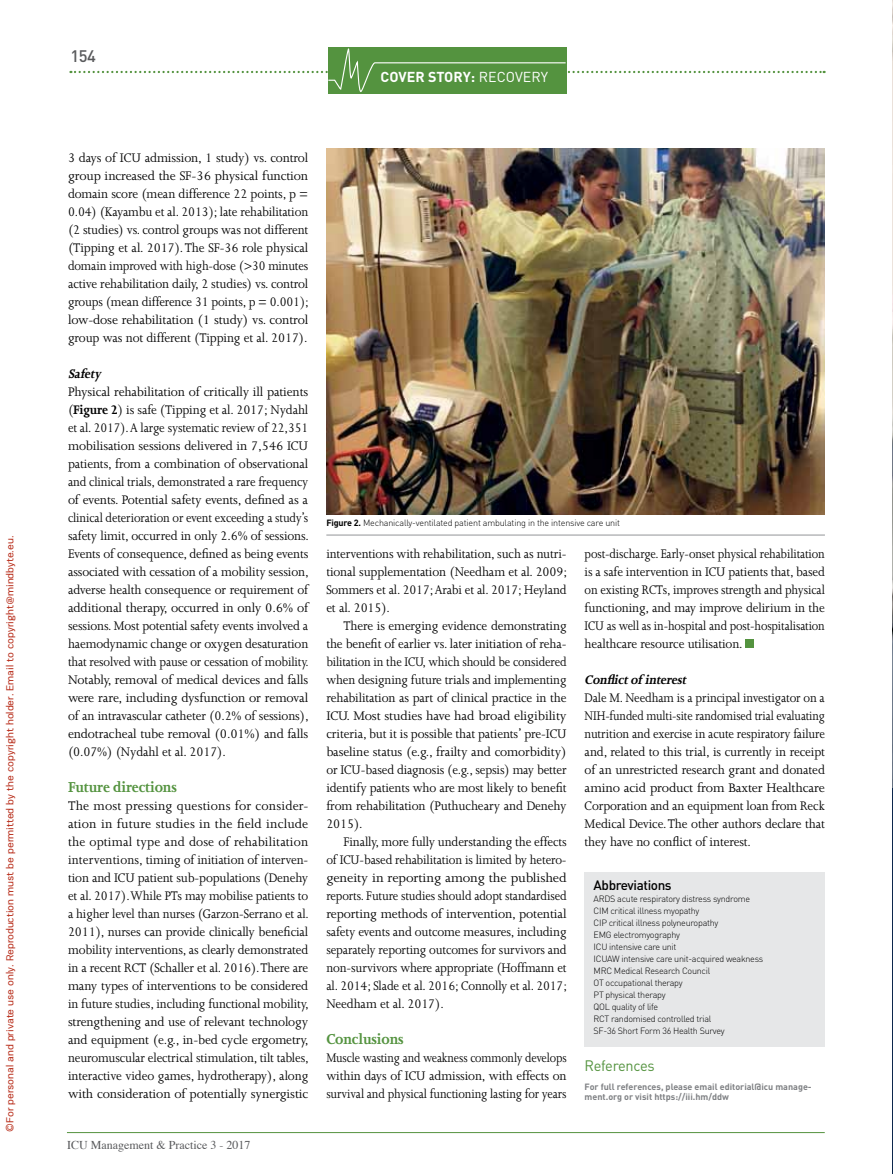
<style>
.page{position:relative;width:893px;height:1174px;background:#fff}
.page>*{position:absolute;margin:0;border:0;box-sizing:border-box;transform-origin:0 0}
.t1{font:700 16.5px "Joanna";letter-spacing:-.01em;color:#54933f;scale:.95 1}
.t2{font:500 16.5px "DIN";color:#58595b}
.t3{font:15px "DIN Pro";letter-spacing:-.02em;color:#54933f}
.t4{font:14.25px/18px "Joanna";letter-spacing:-.01em;color:#000;text-align:justify}
.t5{font:14.25px/18px "Joanna";letter-spacing:-.01em;color:#000;text-align:justify;scale:.94 1}
.t6{font:14.25px/18px "Joanna";letter-spacing:-.01em;color:#000;text-align:justify;scale:.95 1}
.t7{font:14.25px/18px "Joanna";letter-spacing:-.01em;color:#000;text-align:justify;scale:.92 1}
.t8{font:14.25px/18px "Joanna";letter-spacing:-.01em;color:#000;text-align:justify;scale:.9 1}
.t9{font:14.25px/18px "Joanna";letter-spacing:-.01em;color:#000;text-align:justify;scale:.88 1}
.t10{font:italic 700 14.25px "Joanna";color:#000;scale:.95 1}
.t11{font:700 14.25px "DIN";color:#fff}
.t12{font:500 13.5px "DIN Pro";letter-spacing:-.03em;color:#000}
.t13{font:12px "Times";color:#58595b}
.t14{font:10.5px "PRC Fidelity";color:#b82e1b}
.t15{font:300 9px/12px "DIN Pro";letter-spacing:-.03em;color:#000}
.t16{font:700 9px/10.5px "DIN";color:#7e8083}
.s1{font-weight:400}
.s2{font-weight:700}
</style>
<div class="page">
<hr style="left:67px;top:1132px;width:758px;height:1px;background:#54933f">
<div style="left:328px;top:48px;width:238px;height:46px;background:#54933f"></div>
<svg style="left:70px;top:47px;width:755px;height:46px"></svg>
<div style="left:745px;top:639px;width:9px;height:9px;background:#54933f"></div>
<img style="left:326px;top:149px;width:499px;height:365px">
<div style="left:585px;top:872px;width:240px;height:174px;background:#e6e7e8"></div>
<hr style="left:326px;top:534px;width:499px;height:1px;background:#939598">
<img style="left:892px;top:1px;width:1px;height:787px">
<hr style="left:892px;top:788px;width:1px;height:386px;background:#0c274c">
<p class="t14" style="left:4px;top:1131px;width:597px;rotate:-90deg">©For personal and private use only. Reproduction must be permitted by the copyright holder. Email to copyright@mindbyte.eu.</p>
<p class="t2" style="left:71px;top:46px;width:27px">154</p>
<p class="t11" style="left:381px;top:68px;width:169px">COVER STORY: <span class="s1">RECOVERY</span></p>
<p class="t4" style="left:68px;top:149px;width:242px">3 days of ICU admission, 1 study) vs. control group increased the SF-36 physical function domain score (mean difference 22 points, p = 0.04) (Kayambu et al. 2013); late rehabilitation (2 studies) vs. control groups was not different (Tipping et al. 2017). The SF-36 role physical domain improved with high-dose (&gt;30 minutes active rehabilitation daily, 2 studies) vs. control groups (mean difference 31 points, p = 0.001); low-dose rehabilitation (1 study) vs. control group was not different (Tipping et al. 2017).</p>
<p class="t10" style="left:68px;top:366px;width:39px">Safety</p>
<p class="t4" style="left:68px;top:383px;width:242px">Physical rehabilitation of critically ill patients (<span class="s2">Figure 2</span>) is safe (Tipping et al. 2017; Nydahl et al. 2017). A large systematic review of 22,351 mobilisation sessions delivered in 7,546 ICU patients, from a combination of observational and clinical trials, demonstrated a rare frequency of events. Potential safety events, defined as a clinical deterioration or event exceeding a study’s safety limit, occurred in only 2.6% of sessions.<br>Events of consequence, defined as being events associated with cessation of a mobility session, adverse health consequence or requirement of additional therapy, occurred in only 0.6% of sessions. Most potential safety events involved a haemodynamic change or oxygen desaturation that resolved with pause or cessation of mobility.<br>Notably, removal of medical devices and falls were rare, including dysfunction or removal of an intravascular catheter (0.2% of sessions), endotracheal tube removal (0.01%) and falls (0.07%) (Nydahl et al. 2017).</p>
<p class="t1" style="left:68px;top:778px;width:116px">Future directions</p>
<p class="t4" style="left:68px;top:797px;width:242px">The most pressing questions for consider&shy;ation in future studies in the field include the optimal type and dose of rehabilitation interventions, timing of initiation of interven&shy;tion and ICU patient sub-populations (Denehy et al. 2017). While PTs may mobilise patients to a higher level than nurses (Garzon-Serrano et al.<br>2011), nurses can provide clinically beneficial mobility interventions, as clearly demonstrated in a recent RCT (Schaller et al. 2016). There are many types of interventions to be considered in future studies, including functional mobility, strengthening and use of relevant technology and equipment (e.g., in-bed cycle ergometry, neuromuscular electrical stimulation, tilt tables, interactive video games, hydrotherapy), along with consideration of potentially synergistic</p>
<p class="t13" style="left:67px;top:1134px;width:185px">ICU Management &amp; Practice 3 - 2017</p>
<p class="t15" style="left:326px;top:516px;width:295px"><span class="s2">Figure 2.</span> Mechanically-ventilated patient ambulating in the intensive care unit</p>
<p class="t5" style="left:326px;top:545px;width:258px">interventions with rehabilitation, such as nutri&shy;tional supplementation (Needham et al. 2009; Sommers et al. 2017; Arabi et al. 2017; Heyland et al. 2015).</p>
<p class="t6" style="left:326px;top:617px;width:254px;text-indent:17px">There is emerging evidence demonstrating the benefit of earlier vs. later initiation of reha&shy;bilitation in the ICU, which should be considered when designing future trials and implementing rehabilitation as part of clinical practice in the ICU. Most studies have had broad eligibility criteria, but it is possible that patients’ pre-ICU baseline status (e.g., frailty and comorbidity) or ICU-based diagnosis (e.g., sepsis) may better identify patients who are most likely to benefit from rehabilitation (Puthucheary and Denehy 2015).</p>
<p class="t5" style="left:326px;top:833px;width:258px;text-indent:17px">Finally, more fully understanding the effects of ICU-based rehabilitation is limited by hetero&shy;geneity in reporting among the published reports. Future studies should adopt standardised reporting methods of intervention, potential safety events and outcome measures, including separately reporting outcomes for survivors and non-survivors where appropriate (Hoffmann et al. 2014; Slade et al. 2016; Connolly et al. 2017; Needham et al. 2017).</p>
<p class="t1" style="left:326px;top:1030px;width:83px">Conclusions</p>
<p class="t9" style="left:326px;top:1049px;width:275px">Muscle wasting and weakness commonly develops within days of ICU admission, with effects on survival and physical functioning lasting for years</p>
<p class="t8" style="left:585px;top:545px;width:269px">post-discharge. Early-onset physical rehabilitation is a safe intervention in ICU patients that, based on existing RCTs, improves strength and physical functioning, and may improve delirium in the ICU as well as in-hospital and post-hospitalisation healthcare resource utilisation.</p>
<p class="t10" style="left:585px;top:672px;width:111px">Conflictof interest</p>
<p class="t7" style="left:585px;top:689px;width:263px">Dale M. Needham is a principal investigator on a NIH-funded multi-site randomised trial evaluating nutrition and exercise in acute respiratory failure and, related to this trial, is currently in receipt of an unrestricted research grant and donated amino acid product from Baxter Healthcare Corporation and an equipment loan from Reck Medical Device. The other authors declare that they have no conflict of interest.</p>
<p class="t12" style="left:594px;top:876px;width:80px">Abbreviations</p>
<p class="t15" style="left:594px;top:892px;width:171px">ARDS acute respiratory distress syndrome<br>CIM critical illness myopathy<br>CIP critical illness polyneuropathy<br>EMG electromyography<br>ICU intensive care unit<br>ICUAW intensive care unit-acquired weakness<br>MRC Medical Research Council<br>OT occupational therapy<br>PT physical therapy<br>QOL quality of life<br>RCT randomised controlled trial<br>SF-36 Short Form 36 Health Survey</p>
<p class="t3" style="left:585px;top:1055px;width:72px">References</p>
<p class="t16" style="left:585px;top:1080px;width:229px">For full references, please email editorial@icu manage&shy;ment.org or visit https://iii.hm/ddw</p>
</div>
